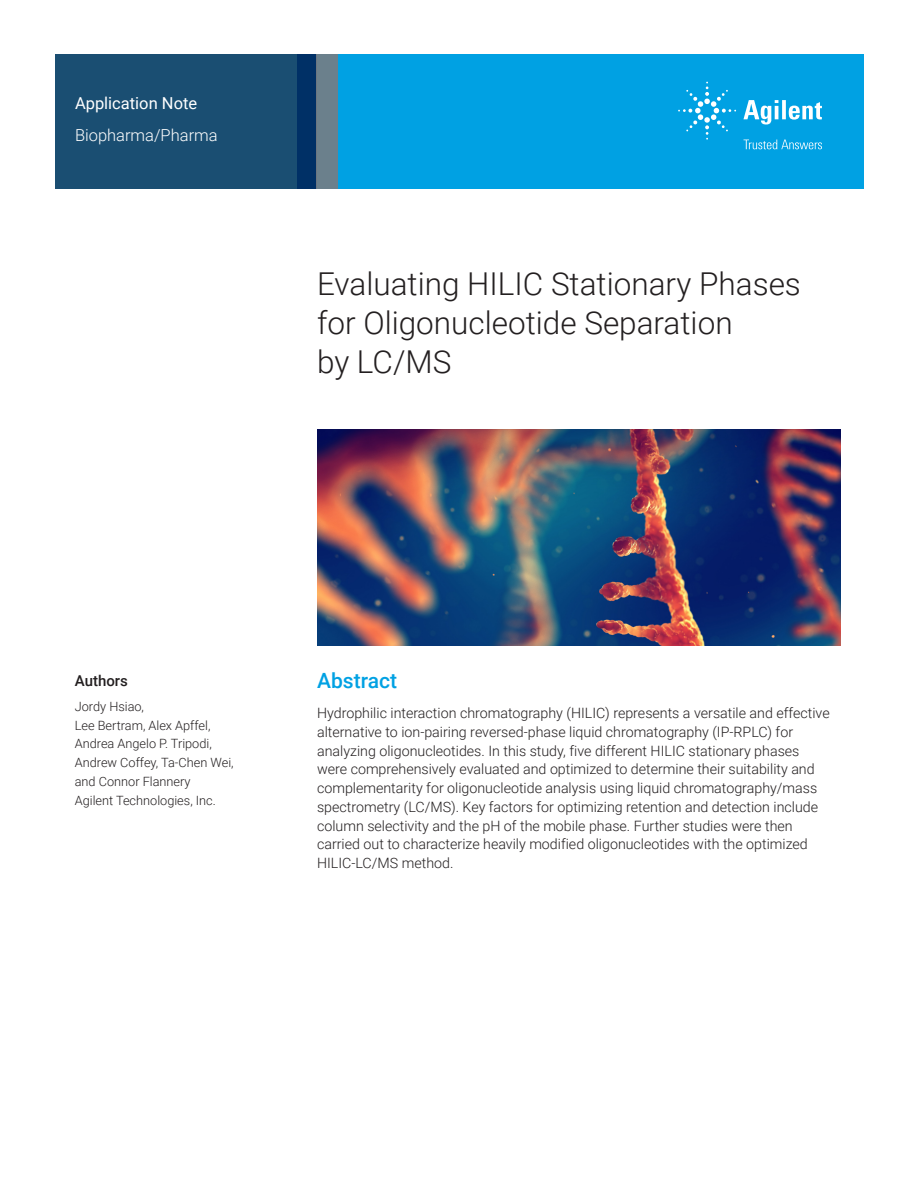
<style>
.page{position:relative;width:918px;height:1188px;background:#fff}
.page>*{position:absolute;margin:0;border:0;box-sizing:border-box;transform-origin:0 0}
.t1{font:300 31.5px/39px "Roboto";color:#231f20}
.Header_1{font:500 21px "Roboto";color:#00a1e3}
.Area_Identifier{font:300 16.5px "Roboto";color:#fff}
.Doctype{font:16.5px "Roboto";color:#fff}
.DATA_author_title{font:500 15px "Roboto";color:#231f20}
.Text{font:300 14.25px/18.8px "Roboto";color:#231f20}
.DATA_author_name___info{font:300 12.75px/18.8px "Roboto";color:#231f20}
</style>
<div class="page">
<div style="left:297px;top:54px;width:567px;height:135px;background:#00a1e3"></div>
<svg style="left:55px;top:54px;width:261px;height:135px;background:#184b71"></svg>
<div style="left:316px;top:54px;width:22px;height:135px;background:#6b808c"></div>
<img style="left:317px;top:430px;width:524px;height:216px">
<svg style="left:743px;top:100px;width:79px;height:25px"></svg>
<svg style="left:678px;top:82px;width:58px;height:58px"></svg>
<svg style="left:744px;top:140px;width:78px;height:9px"></svg>
<p class="Doctype" style="left:75px;top:91px;width:124px">Application Note</p>
<p class="Area_Identifier" style="left:75px;top:124px;width:144px">Biopharma/Pharma</p>
<p class="t1" style="left:317px;top:263px;width:485px">Evaluating HILIC Stationary Phases for Oligonucleotide Separation<br>by LC/MS</p>
<p class="DATA_author_title" style="left:75px;top:670px;width:55px">Authors</p>
<p class="DATA_author_name___info" style="left:75px;top:696px;width:160px">Jordy Hsiao,<br>Lee Bertram, Alex Apffel,<br>Andrea Angelo P. Tripodi,<br>Andrew Coffey, Ta-Chen Wei, and Connor Flannery<br>Agilent Technologies, Inc.</p>
<p class="Header_1" style="left:317px;top:665px;width:82px">Abstract</p>
<p class="Text" style="left:317px;top:703px;width:514px">Hydrophilic interaction chromatography (HILIC) represents a versatile and effective alternative to ion-pairing reversed-phase liquid chromatography (IP-RPLC) for analyzing oligonucleotides. In this study, five different HILIC stationary phases were comprehensively evaluated and optimized to determine their suitability and complementarity for oligonucleotide analysis using liquid chromatography/mass spectrometry (LC/MS). Key factors for optimizing retention and detection include column selectivity and the pH of the mobile phase. Further studies were then carried out to characterize heavily modified oligonucleotides with the optimized HILIC-LC/MS method.</p>
</div>
